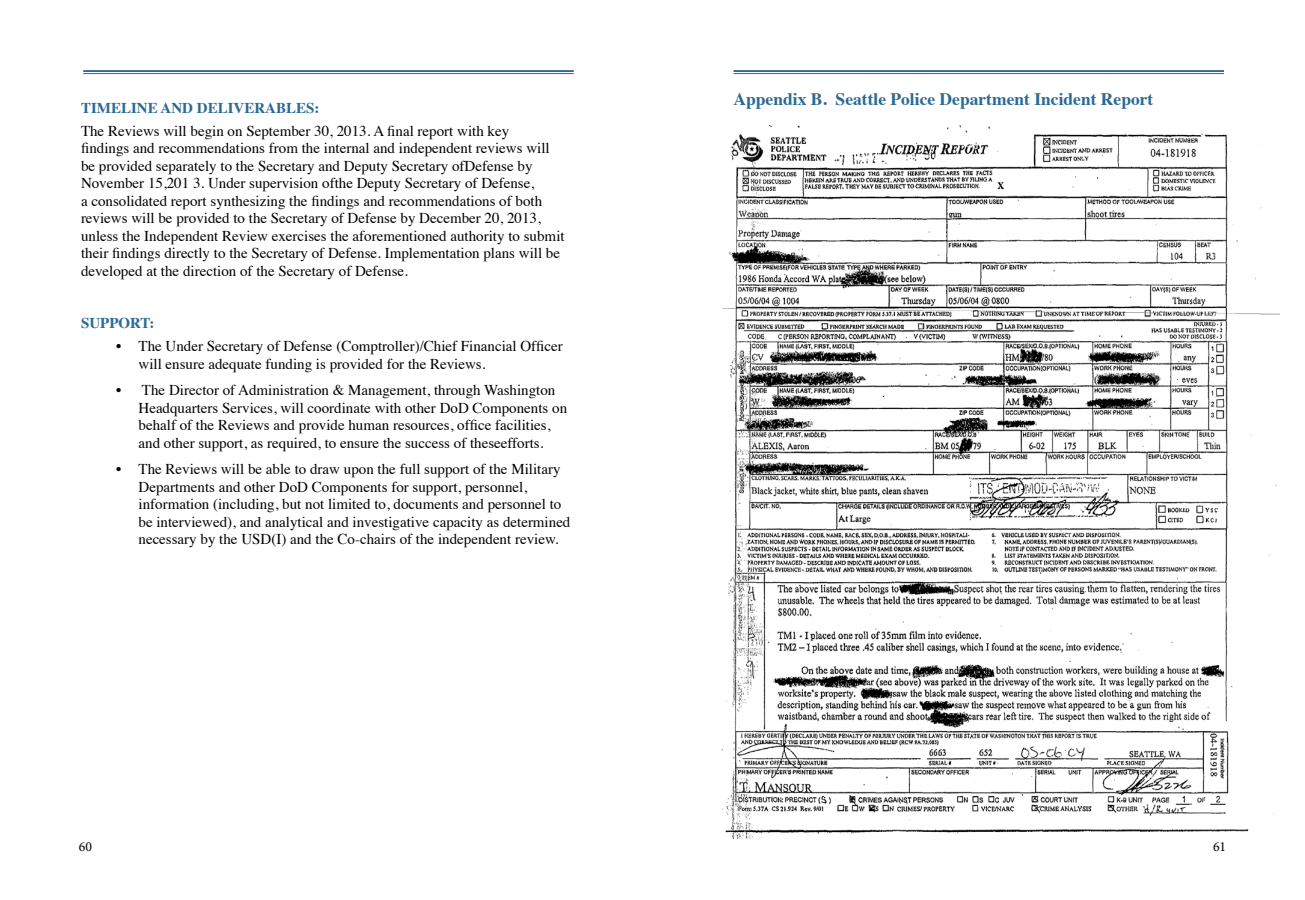
<style>
.page{position:relative;width:1305px;height:900px;background:#fff}
.page>*{position:absolute;margin:0;border:0;box-sizing:border-box;transform-origin:0 0}
.t1{font:700 17.5px "Times";color:#2b6a94}
.t2{font:15px/17.5px "Times";color:#000}
.t3{font:700 15px "Times";color:#2b6a94}
.t4{font:13.75px "Minion Pro";color:#000}
</style>
<div class="page">
<hr style="left:733px;top:70px;width:491px;height:2px;background:#2b6a94">
<hr style="left:733px;top:73px;width:491px;height:1px;background:#2b6a94">
<hr style="left:83px;top:70px;width:491px;height:2px;background:#2b6a94">
<hr style="left:83px;top:73px;width:491px;height:1px;background:#2b6a94">
<img style="left:721px;top:125px;width:558px;height:714px">
<p class="t3" style="left:81px;top:93px;width:21px">Timeline</p>
<p class="t3" style="left:161px;top:93px;width:12px">and</p>
<p class="t3" style="left:197px;top:93px;width:22px">Deliverables</p>
<p class="t3" style="left:314px;top:93px;width:6px">:</p>
<p class="t2" style="left:81px;top:121px;width:485px">The Reviews will begin on September 30, 2013. A final report with key<br>findings and recommendations from the internal and independent reviews will be provided separately to the Secretary and Deputy Secretary ofDefense by November 15,201 3. Under supervision ofthe Deputy Secretary of Defense,<br>a consolidated report synthesizing the findings and recommendations of both reviews will be provided to the Secretary of Defense by December 20, 2013, unless the Independent Review exercises the aforementioned authority to submit their findings directly to the Secretary of Defense. Implementation plans will be developed at the direction of the Secretary of Defense.</p>
<p class="t3" style="left:81px;top:309px;width:20px">Support</p>
<p class="t3" style="left:149px;top:309px;width:6px">:</p>
<p class="t2" style="left:139px;top:336px;width:426px;text-indent:-22px">• The Under Secretary of Defense (Comptroller)/Chief Financial Officer will ensure adequate funding is provided for the Reviews.</p>
<p class="t2" style="left:139px;top:380px;width:430px;text-indent:-22px">• The Director of Administration &amp; Management, through Washington Headquarters Services, will coordinate with other DoD Components on behalf of the Reviews and provide human resources, office facilities, and other support, as required, to ensure the success of theseefforts.</p>
<p class="t2" style="left:139px;top:459px;width:433px;text-indent:-22px">• The Reviews will be able to draw upon the full support of the Military Departments and other DoD Components for support, personnel, information (including, but not limited to, documents and personnel to be interviewed), and analytical and investigative capacity as determined necessary by the USD(I) and the Co-chairs of the independent review.</p>
<p class="t1" style="left:733px;top:82px;width:421px">Appendix B. Seattle Police Department Incident Report</p>
<p class="t4" style="left:79px;top:837px;width:15px">60</p>
<p class="t4" style="left:1213px;top:837px;width:15px">61</p>
</div>
